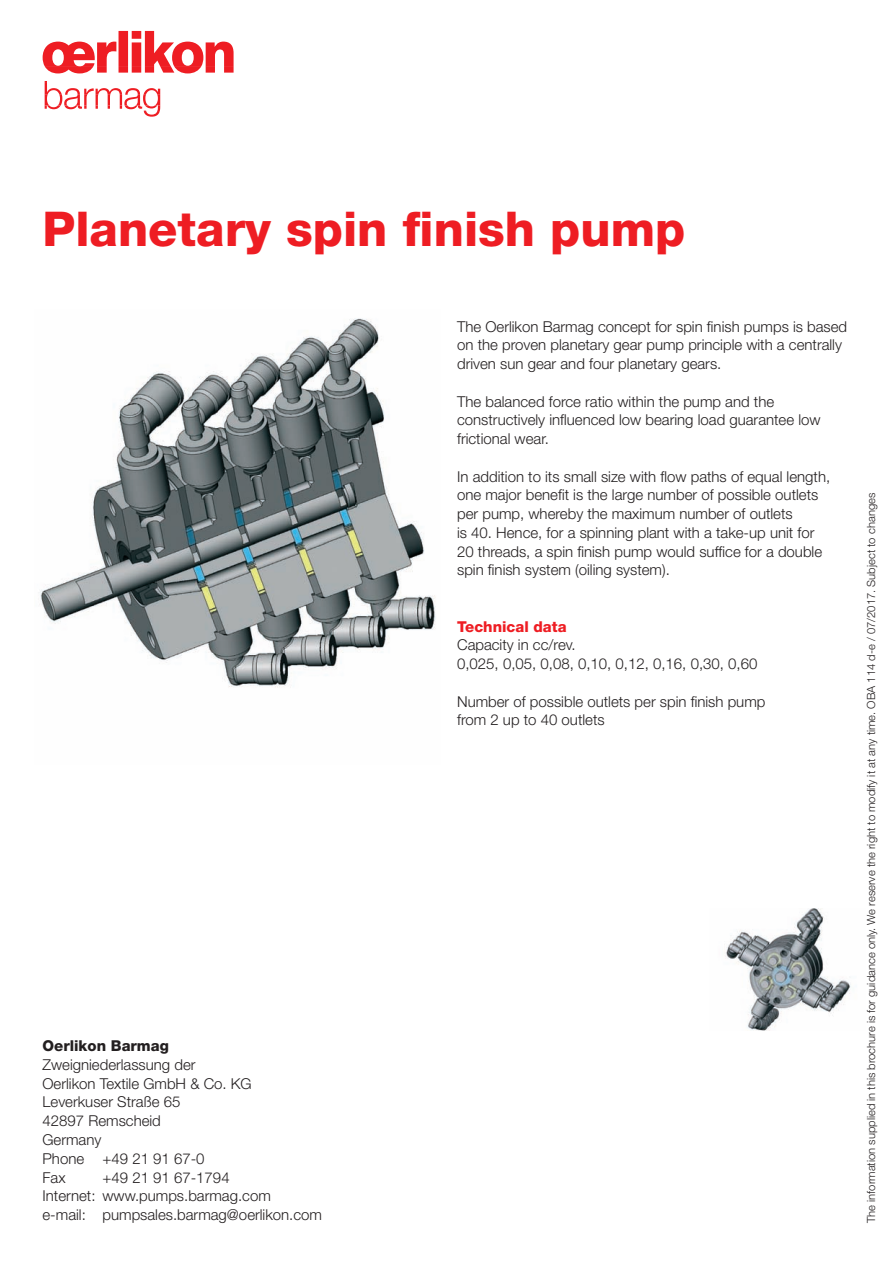
<style>
.page{position:relative;width:893px;height:1263px;background:#fff}
.page>*{position:absolute;margin:0;border:0;box-sizing:border-box;transform-origin:0 0}
.t1{font:800 48px "Helvetica Neue LT";color:#ee1d23}
.t2{font:300 15px/18.8px "Helvetica Neue LT";color:#231f20}
.t3{font:800 15px "Helvetica Neue LT";color:#231f20}
.t4{font:800 15px "Helvetica Neue LT";color:#ee1d23}
.t5{font:300 11.25px "Helvetica Neue LT";color:#231f20}
</style>
<div class="page">
<svg style="left:43px;top:31px;width:191px;height:86px"></svg>
<img style="left:39px;top:318px;width:397px;height:370px">
<img style="left:725px;top:908px;width:126px;height:123px">
<h1 class="t1" style="left:43px;top:200px;width:644px">Planetary spin finish pump</h1>
<p class="t3" style="left:43px;top:1037px;width:128px">Oerlikon Barmag</p>
<p class="t2" style="left:43px;top:1055px;width:211px">Zweigniederlassung der<br>Oerlikon Textile GmbH &amp; Co. KG<br>Leverkuser Straße 65<br>42897 Remscheid<br>Germany<br>Phone +49 21 91 67-0<br>Fax</p>
<p class="t2" style="left:43px;top:1167px;width:281px;text-indent:60px">+49 21 91 67-1794<br>Internet: www.pumps.barmag.com<br>e-mail: pumpsales.barmag@oerlikon.com</p>
<p class="t2" style="left:457px;top:317px;width:392px">The Oerlikon Barmag concept for spin finish pumps is based on the proven planetary gear pump principle with a centrally driven sun gear and four planetary gears.</p>
<p class="t2" style="left:457px;top:392px;width:365px">The balanced force ratio within the pump and the constructively influenced low bearing load guarantee low frictional wear.</p>
<p class="t2" style="left:457px;top:467px;width:375px">In addition to its small size with flow paths of equal length, one major benefit is the large number of possible outlets per pump, whereby the maximum number of outlets<br>is 40. Hence, for a spinning plant with a take-up unit for 20 threads, a spin finish pump would suffice for a double spin finish system (oiling system).</p>
<p class="t4" style="left:457px;top:617px;width:111px">Technical data</p>
<p class="t2" style="left:457px;top:635px;width:302px">Capacity in cc/rev.<br>0,025, 0,05, 0,08, 0,10, 0,12, 0,16, 0,30, 0,60</p>
<p class="t2" style="left:457px;top:692px;width:310px">Number of possible outlets per spin finish pump from 2 up to 40 outlets</p>
<p class="t5" style="left:864px;top:1223px;width:732px;rotate:-90deg">The information supplied in this brochure is for guidance only. We reserve the right to modify it at any time. OBA 114 d-e / 07/2017. Subject to changes</p>
</div>
